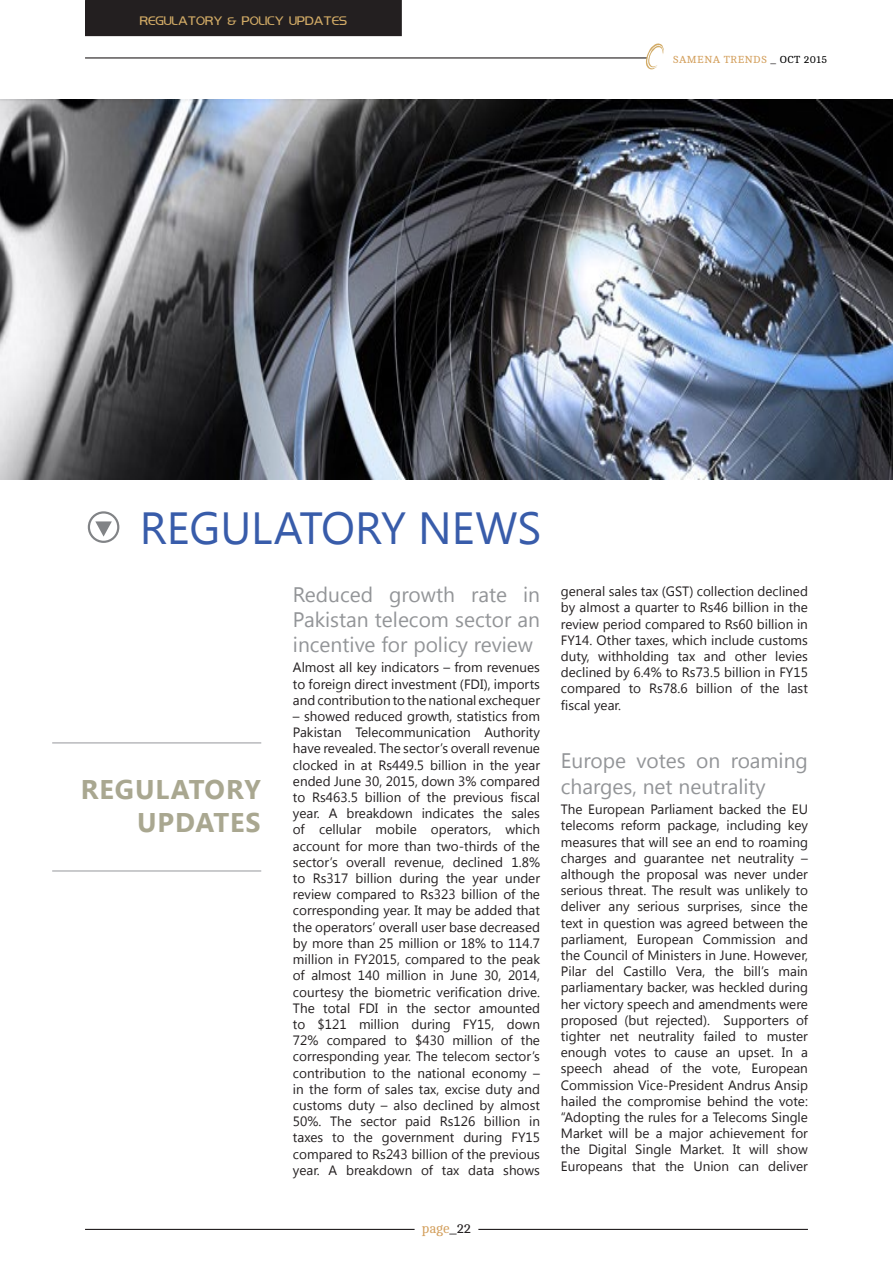
<style>
.page{position:relative;width:893px;height:1263px;background:#fff}
.page>*{position:absolute;margin:0;border:0;box-sizing:border-box;transform-origin:0 0}
.t1{font:45px "Segoe UI";color:#385caa}
.t2{font:700 27px "Segoe UI";color:#a9a790}
.t3{font:21px/25.2px "Segoe UI";color:#939598;text-align:justify}
.t4{font:13.5px/16.2px "Segoe UI";color:#231f20;text-align:justify}
.t5{font:13.5px "Cambo";letter-spacing:-.005em;color:#d39f5c}
.t6{font:12px "Koshgarian";color:#d2ab66}
.t7{font:10.5px "Cambo";letter-spacing:.04em;color:#d39f5c}
.s1{color:#231f20}
.s2{color:#000}
</style>
<div class="page">
<hr style="left:85px;top:57px;width:562px;height:2px;background:#231f20">
<svg style="left:645px;top:43px;width:19px;height:27px"></svg>
<div style="left:86px;top:1px;width:315px;height:34px;background:#231f20"></div>
<div style="left:85px;top:0;width:317px;height:36px;border:2px solid #231f20"></div>
<hr style="left:85px;top:1229px;width:330px;height:1px;background:#231f20">
<hr style="left:478px;top:1229px;width:330px;height:1px;background:#231f20">
<img style="left:0;top:99px;width:893px;height:381px">
<div style="left:88px;top:511px;width:31px;height:32px;border:2px solid #818386;border-radius:50%"></div>
<svg style="left:95px;top:521px;width:17px;height:16px"></svg>
<hr style="left:52px;top:742px;width:209px;height:2px;background:#bcbdc0">
<hr style="left:52px;top:870px;width:209px;height:2px;background:#bcbdc0">
<p class="t6" style="left:140px;top:14px;width:209px">REGULATORY &amp; POLICY UPDATES</p>
<p class="t7" style="left:673px;top:53px;width:156px">SAMENA TRENDS <span class="s1">_</span> <span class="s2">OCT 2015</span></p>
<h1 class="t1" style="left:140px;top:496px;width:55px">Regulatory</h1>
<h1 class="t1" style="left:418px;top:496px;width:124px">NEWS</h1>
<h2 class="t2" style="left:81px;top:768px;width:38px">REGULATORY</h2>
<h2 class="t2" style="left:137px;top:800px;width:39px">UPDATES</h2>
<h3 class="t3" style="left:293px;top:581px;width:249px">Reduced growth rate in Pakistan telecom sector an incentive for policy review</h3>
<p class="t4" style="left:293px;top:659px;width:249px">Almost all key indicators – from revenues to foreign direct investment (FDI), imports and contribution to the national exchequer</p>
<p class="t4" style="left:293px;top:707px;width:249px">– showed reduced growth, statistics from Pakistan Telecommunication Authority have revealed. The sector’s overall revenue clocked in at Rs449.5 billion in the year ended June 30, 2015, down 3% compared to Rs463.5 billion of the previous fiscal year. A breakdown indicates the sales of cellular mobile operators, which account for more than two-thirds of the sector’s overall revenue, declined 1.8% to Rs317 billion during the year under review compared to Rs323 billion of the corresponding year. It may be added that the operators’ overall user base decreased by more than 25 million or 18% to 114.7 million in FY2015, compared to the peak of almost 140 million in June 30, 2014, courtesy the biometric verification drive.<br>The total FDI in the sector amounted to $121 million during FY15, down 72% compared to $430 million of the corresponding year. The telecom sector’s contribution to the national economy – in the form of sales tax, excise duty and customs duty – also declined by almost 50%. The sector paid Rs126 billion in taxes to the government during FY15 compared to Rs243 billion of the previous year. A breakdown of tax data shows</p>
<p class="t5" style="left:422px;top:1221px;width:51px">page<span class="s1">_22</span></p>
<p class="t4" style="left:561px;top:583px;width:249px">general sales tax (GST) collection declined by almost a quarter to Rs46 billion in the review period compared to Rs60 billion in FY14. Other taxes, which include customs duty, withholding tax and other levies declined by 6.4% to Rs73.5 billion in FY15 compared to Rs78.6 billion of the last fiscal year.</p>
<h3 class="t3" style="left:561px;top:747px;width:249px">Europe votes on roaming charges, net neutrality</h3>
<p class="t4" style="left:561px;top:801px;width:249px">The European Parliament backed the EU telecoms reform package, including key measures that will see an end to roaming charges and guarantee net neutrality – although the proposal was never under serious threat. The result was unlikely to deliver any serious surprises, since the text in question was agreed between the parliament, European Commission and the Council of Ministers in June. However, Pilar del Castillo Vera, the bill’s main parliamentary backer, was heckled during her victory speech and amendments were proposed (but rejected). Supporters of tighter net neutrality failed to muster enough votes to cause an upset. In a speech ahead of the vote, European Commission Vice-President Andrus Ansip hailed the compromise behind the vote: “Adopting the rules for a Telecoms Single Market will be a major achievement for the Digital Single Market. It will show Europeans that the Union can deliver</p>
</div>
